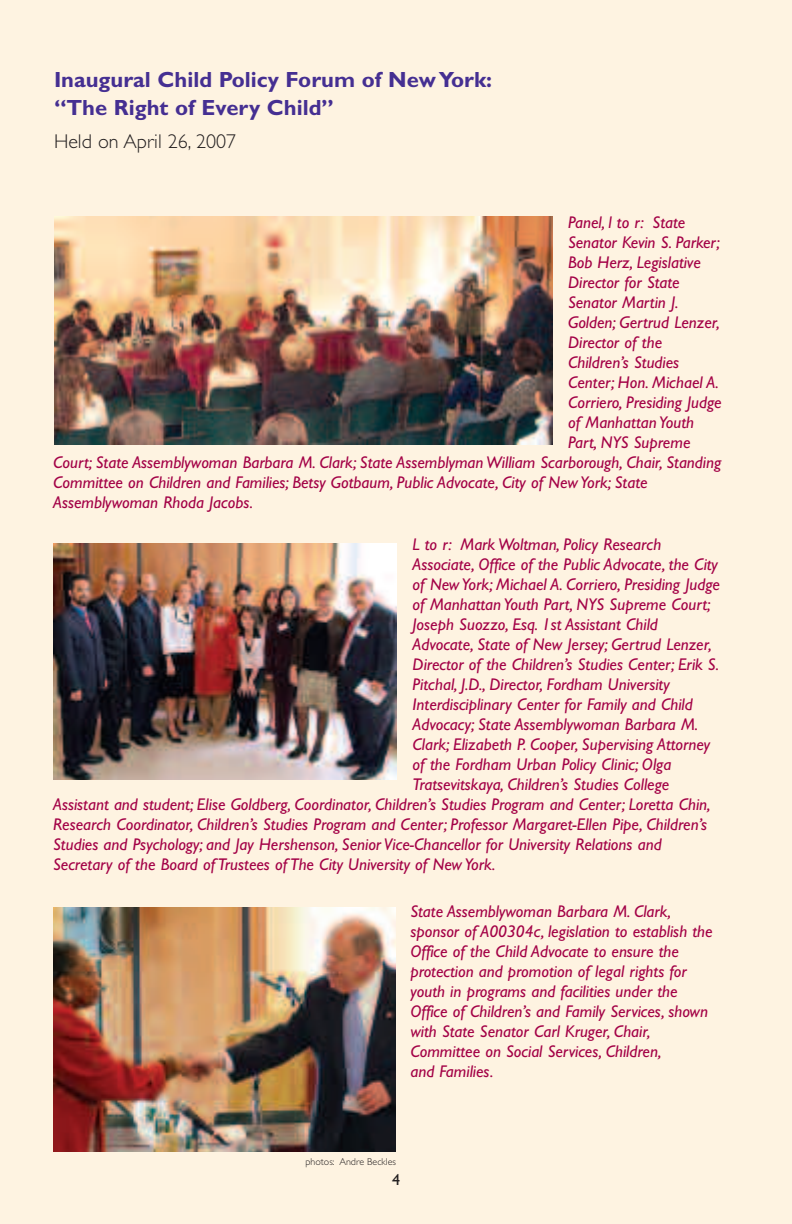
<style>
.page{position:relative;width:792px;height:1224px;background:#fef3e1}
.page>*{position:absolute;margin:0;border:0;box-sizing:border-box;transform-origin:0 0}
.t1{font:700 22px/28px "Gill Sans";color:#452f92}
.t2{font:300 20px "Gill Sans";color:#231f20}
.t3{font:italic 17px/20px "Gill Sans";color:#a30146}
.t4{font:16px "Gill Sans";color:#231f20}
.t5{font:300 10px "Gill Sans";color:#231f20}
</style>
<div class="page">
<img style="left:54px;top:907px;width:342px;height:245px">
<img style="left:53px;top:543px;width:344px;height:237px">
<img style="left:54px;top:216px;width:498px;height:228px">
<p class="t1" style="left:54px;top:68px;width:440px">Inaugural Child Policy Forum of New York: “The Right of Every Child”</p>
<p class="t2" style="left:54px;top:134px;width:183px">Held on April 26, 2007</p>
<p class="t3" style="left:568px;top:214px;width:119px">Panel, l to r: State</p>
<p class="t3" style="left:568px;top:234px;width:153px">Senator Kevin S. Parker;</p>
<p class="t3" style="left:568px;top:254px;width:134px">Bob Herz, Legislative</p>
<p class="t3" style="left:568px;top:274px;width:113px">Director for State</p>
<p class="t3" style="left:568px;top:294px;width:112px">Senator Martin J.</p>
<p class="t3" style="left:568px;top:314px;width:153px">Golden; Gertrud Lenzer,</p>
<p class="t3" style="left:568px;top:334px;width:96px">Director of the</p>
<p class="t3" style="left:568px;top:354px;width:113px">Children’s Studies</p>
<p class="t3" style="left:568px;top:374px;width:152px">Center; Hon. Michael A.</p>
<p class="t3" style="left:568px;top:394px;width:155px">Corriero, Presiding Judge</p>
<p class="t3" style="left:568px;top:414px;width:128px">of Manhattan Youth</p>
<p class="t3" style="left:568px;top:434px;width:124px">Part, NYS Supreme</p>
<p class="t3" style="left:53px;top:454px;width:670px">Court; State Assemblywoman Barbara M. Clark; State Assemblyman William Scarborough, Chair, Standing</p>
<p class="t3" style="left:53px;top:474px;width:596px">Committee on Children and Families; Betsy Gotbaum, Public Advocate, City of New York; State</p>
<p class="t3" style="left:53px;top:494px;width:202px">Assemblywoman Rhoda Jacobs.</p>
<p class="t3" style="left:413px;top:536px;width:250px">L to r: Mark Woltman, Policy Research</p>
<p class="t3" style="left:413px;top:556px;width:307px">Associate, Office of the Public Advocate, the City</p>
<p class="t3" style="left:413px;top:576px;width:309px">of NewYork; Michael A. Corriero, Presiding Judge</p>
<p class="t3" style="left:413px;top:596px;width:300px">of Manhattan Youth Part, NYS Supreme Court;</p>
<p class="t3" style="left:413px;top:616px;width:247px">Joseph Suozzo, Esq. 1st Assistant Child</p>
<p class="t3" style="left:413px;top:636px;width:301px">Advocate, State of New Jersey; Gertrud Lenzer,</p>
<p class="t3" style="left:413px;top:656px;width:308px">Director of the Children’s Studies Center; Erik S.</p>
<p class="t3" style="left:413px;top:676px;width:259px">Pitchal, J.D., Director, Fordham University</p>
<p class="t3" style="left:413px;top:696px;width:282px">Interdisciplinary Center for Family and Child</p>
<p class="t3" style="left:413px;top:716px;width:287px">Advocacy; State Assemblywoman Barbara M.</p>
<p class="t3" style="left:413px;top:736px;width:299px">Clark; Elizabeth P. Cooper, Supervising Attorney</p>
<p class="t3" style="left:413px;top:756px;width:260px">of the Fordham Urban Policy Clinic; Olga</p>
<p class="t3" style="left:413px;top:776px;width:258px">Tratsevitskaya, Children’s Studies College</p>
<p class="t3" style="left:53px;top:796px;width:659px">Assistant and student; Elise Goldberg, Coordinator, Children’s Studies Program and Center; Loretta Chin,</p>
<p class="t3" style="left:53px;top:816px;width:655px">Research Coordinator, Children’s Studies Program and Center; Professor Margaret-Ellen Pipe, Children’s</p>
<p class="t3" style="left:53px;top:836px;width:610px">Studies and Psychology; and Jay Hershenson, Senior Vice-Chancellor for University Relations and</p>
<p class="t3" style="left:53px;top:856px;width:444px">Secretary of the Board of Trustees of The City University of New York.</p>
<p class="t3" style="left:410px;top:903px;width:304px">State Assemblywoman Barbara M. Clark, sponsor of A00304c, legislation to establish the Office of the Child Advocate to ensure the protection and promotion of legal rights for youth in programs and facilities under the Office of Children’s and Family Services, shown with State Senator Carl Kruger, Chair, Committee on Social Services, Children,<br>and Families.</p>
<p class="t5" style="left:306px;top:1158px;width:92px">photos: Andre Beckles</p>
<p class="t4" style="left:392px;top:1174px;width:9px">4</p>
</div>
